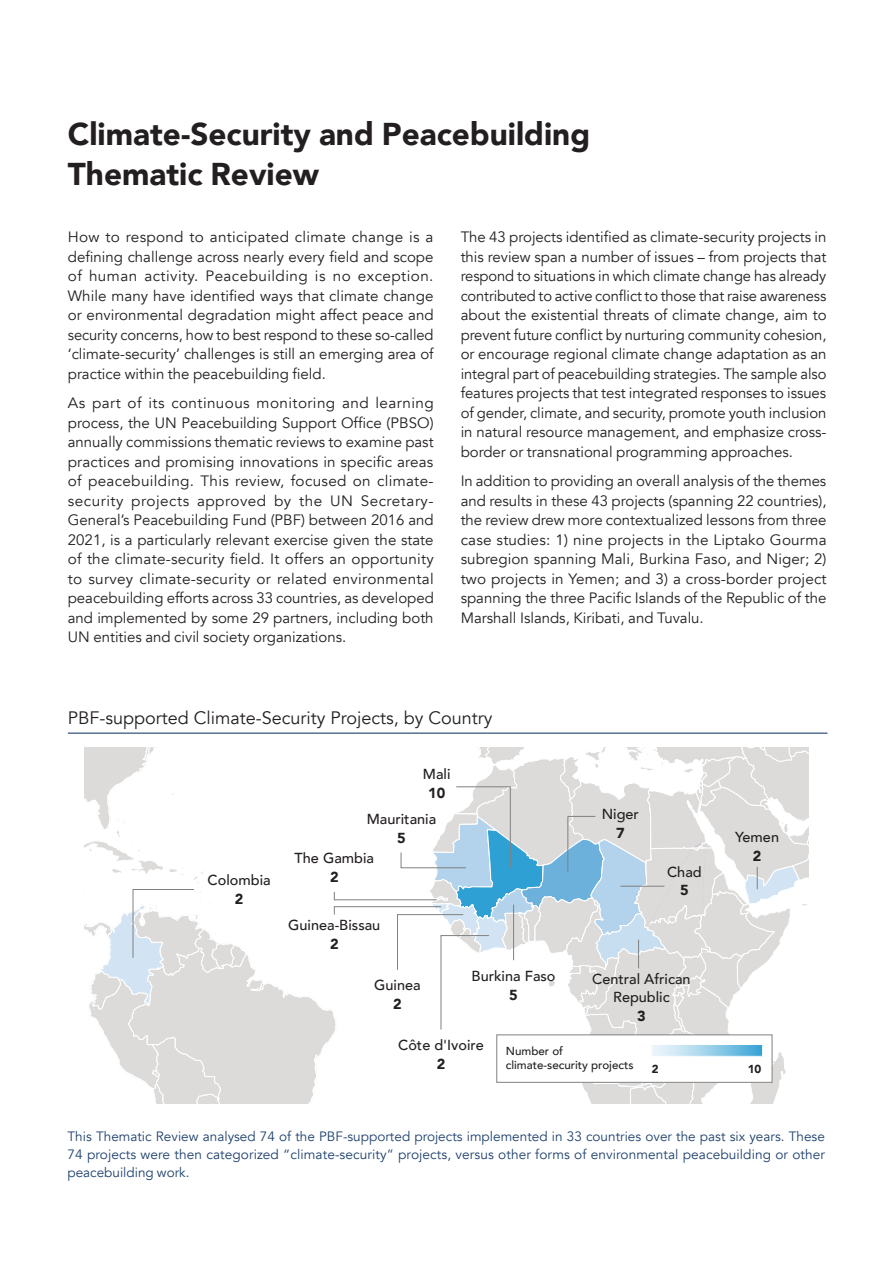
<style>
.page{position:relative;width:893px;height:1263px;background:#fff}
.page>*{position:absolute;margin:0;border:0;box-sizing:border-box;transform-origin:0 0}
.t1{font:900 31.5px/40.5px "Avenir";color:#231f20}
.Figure_title{font:18px "Avenir";color:#231f20}
.Body_Copy{font:15px/19.5px "Avenir";color:#231f20;text-align:justify}
.t2{font:500 14.55px/18.9px "Avenir";color:#231f20;text-align:center}
.t3{font:900 14.55px "Avenir";color:#231f20}
.Photo_Caption{font:13.5px/18px "Avenir";letter-spacing:.005em;color:#1e416d;text-align:justify}
.t4{font:500 11.55px/14px "Avenir";color:#231f20}
.t5{font:900 11.55px "Avenir";color:#231f20}
.s1{font-weight:900}
</style>
<div class="page">
<hr style="left:68px;top:732px;width:759px;height:2px;background:#1e416d">
<svg style="left:85px;top:747px;width:724px;height:356px"></svg>
<h1 class="t1" style="left:68px;top:113px;width:524px">Climate-Security and Peacebuilding<br>Thematic Review</h1>
<p class="Body_Copy" style="left:68px;top:228px;width:367px">How to respond to anticipated climate change is a defining challenge across nearly every field and scope of human activity. Peacebuilding is no exception.<br>While many have identified ways that climate change or environmental degradation might affect peace and security concerns, how to best respond to these so-called ‘climate-security’ challenges is still an emerging area of practice within the peacebuilding field.</p>
<p class="Body_Copy" style="left:68px;top:393px;width:368px">As part of its continuous monitoring and learning process, the UN Peacebuilding Support Office (PBSO) annually commissions thematic reviews to examine past practices and promising innovations in specific areas of peacebuilding. This review, focused on climate&shy;security projects approved by the UN Secretary-General’s Peacebuilding Fund (PBF) between 2016 and 2021, is a particularly relevant exercise given the state of the climate-security field. It offers an opportunity to survey climate-security or related environmental peacebuilding efforts across 33 countries, as developed and implemented by some 29 partners, including both UN entities and civil society organizations.</p>
<p class="Body_Copy" style="left:461px;top:228px;width:367px">The 43 projects identified as climate-security projects in this review span a number of issues – from projects that respond to situations in which climate change has already contributed to active conflict to those that raise awareness about the existential threats of climate change, aim to prevent future conflict by nurturing community cohesion, or encourage regional climate change adaptation as an integral part of peacebuilding strategies. The sample also features projects that test integrated responses to issues of gender, climate, and security, promote youth inclusion in natural resource management, and emphasize cross&shy;border or transnational programming approaches.</p>
<p class="Body_Copy" style="left:461px;top:471px;width:367px">In addition to providing an overall analysis of the themes and results in these 43 projects (spanning 22 countries), the review drew more contextualized lessons from three case studies: 1) nine projects in the Liptako Gourma subregion spanning Mali, Burkina Faso, and Niger; 2) two projects in Yemen; and 3) a cross-border project spanning the three Pacific Islands of the Republic of the Marshall Islands, Kiribati, and Tuvalu.</p>
<p class="Figure_title" style="left:68px;top:707px;width:426px">PBF-supported Climate-Security Projects, by Country</p>
<p class="t2" style="left:208px;top:870px;width:65px">Colombia<br><span class="s1">2</span></p>
<p class="t2" style="left:423px;top:763px;width:29px">Mali<br><span class="s1">10</span></p>
<p class="t2" style="left:367px;top:808px;width:71px">Mauritania<br><span class="s1">5</span></p>
<p class="t2" style="left:295px;top:848px;width:81px">The Gambia<br><span class="s1">2</span></p>
<p class="t2" style="left:288px;top:915px;width:94px">Guinea-Bissau<br><span class="s1">2</span></p>
<p class="t2" style="left:602px;top:804px;width:39px">Niger<br><span class="s1">7</span></p>
<p class="t2" style="left:667px;top:861px;width:36px">Chad<br><span class="s1">5</span></p>
<p class="t2" style="left:735px;top:827px;width:45px">Yemen<br><span class="s1">2</span></p>
<p class="t2" style="left:472px;top:965px;width:85px">Burkina Faso<br><span class="s1">5</span></p>
<p class="t2" style="left:398px;top:1035px;width:87px">Côte d'Ivoire<br><span class="s1">2</span></p>
<p class="t2" style="left:592px;top:970px;width:100px;line-height:17.4px">Central African<br>Republic</p>
<p class="t3" style="left:637px;top:1003px;width:10px">3</p>
<p class="t2" style="left:374px;top:975px;width:48px">Guinea<br><span class="s1">2</span></p>
<p class="t4" style="left:506px;top:1043px;width:129px">Number of climate-security projects</p>
<p class="t5" style="left:652px;top:1059px;width:8px">2</p>
<p class="t5" style="left:748px;top:1059px;width:15px">10</p>
<p class="Photo_Caption" style="left:68px;top:1127px;width:759px">This Thematic Review analysed 74 of the PBF-supported projects implemented in 33 countries over the past six years. These 74 projects were then categorized “climate-security” projects, versus other forms of environmental peacebuilding or other peacebuilding work.</p>
</div>
